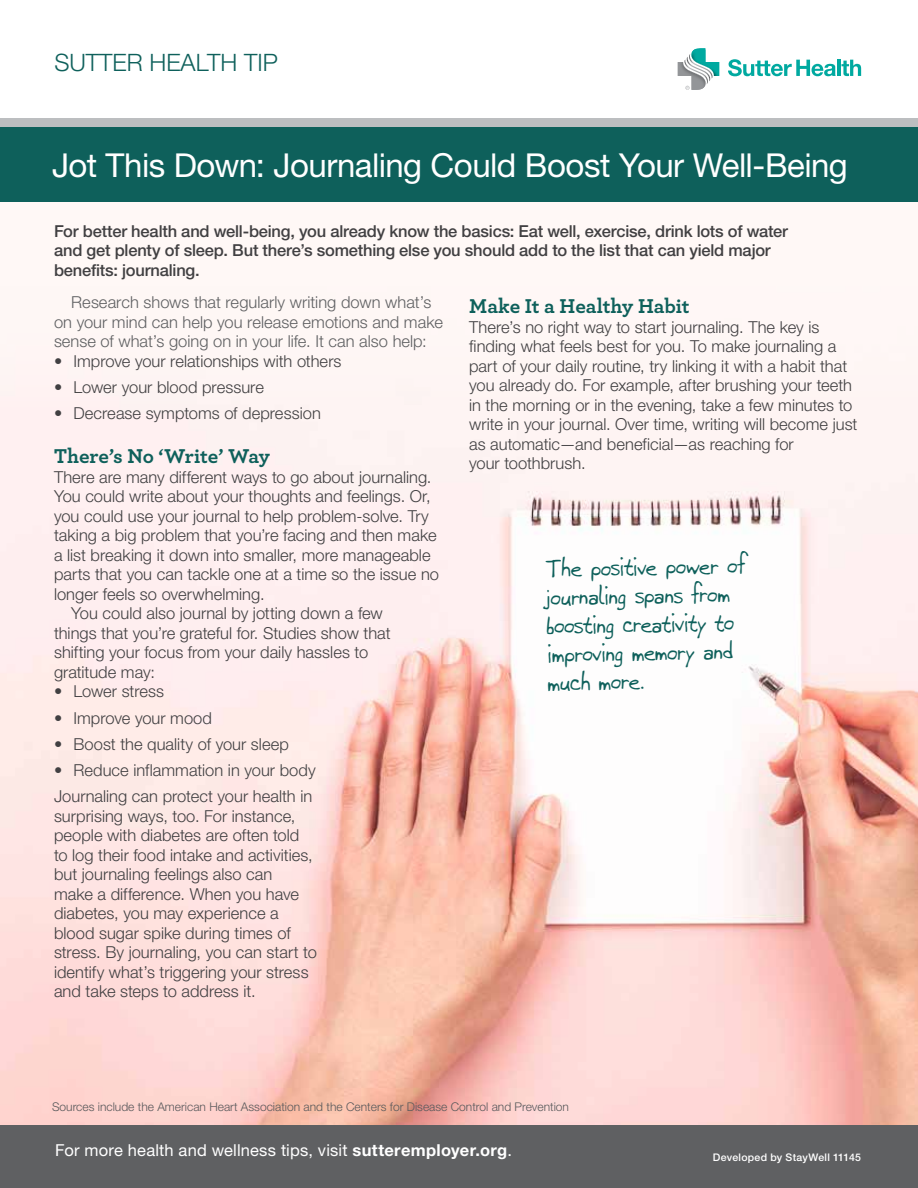
<style>
.page{position:relative;width:918px;height:1188px;background:#fff}
.page>*{position:absolute;margin:0;border:0;box-sizing:border-box;transform-origin:0 0}
.t1{font:33px "Helvetica Neue LT Std";letter-spacing:-.015em;color:#fff}
.t2{font:27px/28.5px "GFY Brutus";color:#0e605b}
.t3{font:300 24px "Helvetica Neue LT Std";color:#0e605b}
.t4{font:700 21px "Archer";letter-spacing:-.005em;color:#0e605b}
.t5{font:300 16.5px/19.5px "Helvetica Neue LT Std";color:#414042}
.t6{font:500 16.5px/19.5px "Helvetica Neue LT Std";letter-spacing:-.015em;color:#414042}
.t7{font:300 16.5px/19.5px "Helvetica Neue LT Std";color:#5f6062}
.t8{font:16.5px "Helvetica Neue LT Std";letter-spacing:.01em;color:#fff}
.t9{font:300 12px "Helvetica Neue LT Std";color:#58595b}
.t10{font:500 10.5px "Helvetica Neue LT Std";letter-spacing:.03em;color:#fff}
.s1{font-weight:700}
</style>
<div class="page">
<div style="left:0;top:184px;width:918px;height:962px;background:#fff8f6"></div>
<svg style="left:728px;top:59px;width:133px;height:17px"></svg>
<svg style="left:678px;top:48px;width:41px;height:42px"></svg>
<div style="left:0;top:127px;width:918px;height:75px;background:#0e605b"></div>
<div style="left:0;top:118px;width:918px;height:8px;background:#bcbec0"></div>
<img style="left:0;top:491px;width:918px;height:634px">
<div style="left:0;top:1125px;width:918px;height:63px;background:#5f6062"></div>
<p class="t3" style="left:54px;top:48px;width:225px">SUTTER HEALTH TIP</p>
<h1 class="t1" style="left:52px;top:145px;width:797px">Jot This Down: Journaling Could Boost Your Well-Being</h1>
<p class="t6" style="left:54px;top:221px;width:736px">For better health and well-being, you already know the basics: Eat well, exercise, drink lots of water and get plenty of sleep. But there’s something else you should add to the list that can yield major</p>
<p class="t6" style="left:54px;top:260px;width:147px">benefits: journaling.</p>
<p class="t7" style="left:54px;top:292px;width:390px;text-indent:17px">Research shows that regularly writing down what’s on your mind can help you release emotions and make sense of what’s going on in your life. It can also help:</p>
<p class="t5" style="left:54px;top:351px;width:289px">• Improve your relationships with others</p>
<p class="t5" style="left:54px;top:377px;width:211px">• Lower your blood pressure</p>
<p class="t5" style="left:54px;top:403px;width:268px">• Decrease symptoms of depression</p>
<h2 class="t4" style="left:54px;top:440px;width:218px">There’s No ‘Write’ Way</h2>
<p class="t5" style="left:54px;top:467px;width:387px">There are many different ways to go about journaling.<br>You could write about your thoughts and feelings. Or, you could use your journal to help problem-solve. Try taking a big problem that you’re facing and then make a list breaking it down into smaller, more manageable parts that you can tackle one at a time so the issue no longer feels so overwhelming.</p>
<p class="t5" style="left:54px;top:603px;width:338px;text-indent:17px">You could also journal by jotting down a few things that you’re grateful for. Studies show that shifting your focus from your daily hassles to gratitude may:</p>
<p class="t5" style="left:54px;top:681px;width:112px">• Lower stress</p>
<p class="t5" style="left:54px;top:708px;width:160px">• Improve your mood</p>
<p class="t5" style="left:54px;top:734px;width:236px">• Boost the quality of your sleep</p>
<p class="t5" style="left:54px;top:760px;width:263px">• Reduce inflammation in your body</p>
<p class="t5" style="left:54px;top:786px;width:264px">Journaling can protect your health in surprising ways, too. For instance, people with diabetes are often told to log their food intake and activities, but journaling feelings also can<br>make a difference. When you have diabetes, you may experience a blood sugar spike during times of stress. By journaling, you can start to identify what’s triggering your stress and take steps to address it.</p>
<h2 class="t4" style="left:469px;top:290px;width:222px">Make It a Healthy Habit</h2>
<p class="t5" style="left:469px;top:317px;width:390px">There’s no right way to start journaling. The key is finding what feels best for you. To make journaling a part of your daily routine, try linking it with a habit that you already do. For example, after brushing your teeth in the morning or in the evening, take a few minutes to write in your journal. Over time, writing will become just as automatic—and beneficial—as reaching for<br>your toothbrush.</p>
<p class="t2" style="left:545px;top:555px;width:202px;rotate:-1deg">The positive power of journaling spans from boosting creativity to improving memory and much more.</p>
<p class="t9" style="left:52px;top:1099px;width:519px">Sources include the American Heart Association and the Centers for Disease Control and Prevention</p>
<p class="t8" style="left:55px;top:1140px;width:458px">For more health and wellness tips, visit <span class="s1">sutteremployer.org</span>.</p>
<p class="t10" style="left:713px;top:1151px;width:150px">Developed by StayWell 11145</p>
</div>
